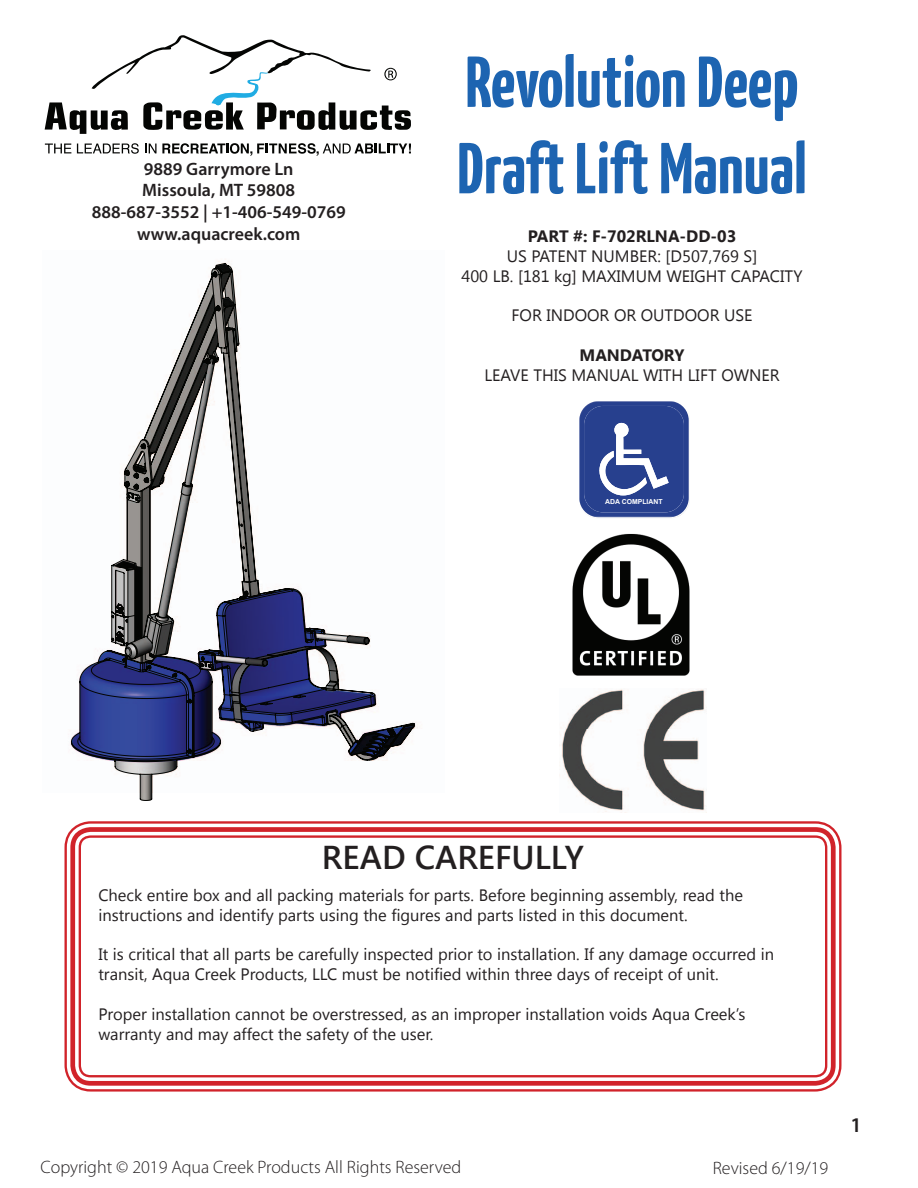
<style>
.page{position:relative;width:918px;height:1188px;background:#fff}
.page>*{position:absolute;margin:0;border:0;box-sizing:border-box;transform-origin:0 0}
.t1{font:700 72px/86.4px "Yanone Kaffeesatz";color:#1d64b1}
.t2{font:600 33px "Segoe UI";color:#231f20}
.t3{font:600 21px "Myriad Pro";color:#231f20}
.t4{font:600 18px/21.6px "Myriad Pro";color:#231f20;text-align:center}
.t5{font:300 18px "Myriad Pro";color:#231f20}
.t6{font:16.5px/19.8px "Segoe UI";color:#231f20}
.t7{font:700 16.5px "Segoe UI";color:#231f20}
.t8{font:700 6.9px "Arial";color:#fff}
</style>
<div class="page">
<svg style="left:71px;top:263px;width:344px;height:538px"></svg>
<div style="left:65px;top:821px;width:777px;height:271px;border:2px solid #d1232a;border-radius:25px"></div>
<div style="left:70px;top:827px;width:766px;height:259px;border:5px solid #d1232a;border-radius:18px"></div>
<div style="left:79px;top:835px;width:748px;height:242px;border:2px solid #d1232a;border-radius:11px"></div>
<svg style="left:45px;top:35px;width:366px;height:99px"></svg>
<svg style="left:45px;top:144px;width:26px;height:9px"></svg>
<svg style="left:77px;top:143px;width:62px;height:11px"></svg>
<svg style="left:145px;top:143px;width:266px;height:13px"></svg>
<img style="left:579px;top:401px;width:99px;height:105px">
<img style="left:590px;top:413px;width:99px;height:105px">
<div style="left:584px;top:406px;width:100px;height:106px;background:#27408e"></div>
<img style="left:599px;top:451px;width:48px;height:44px">
<img style="left:614px;top:423px;width:55px;height:66px">
<img style="left:560px;top:689px;width:145px;height:123px">
<img style="left:572px;top:533px;width:118px;height:143px">
<p class="t4" style="left:92px;top:158px;width:255px">9889 Garrymore Ln<br>Missoula, MT 59808<br>888-687-3552 | +1-406-549-0769 www.aquacreek.com</p>
<h1 class="t1" style="left:457px;top:37px;width:351px">Revolution Deep<br>Draft Lift Manual</h1>
<p class="t7" style="left:528px;top:225px;width:210px">PART #: F-702RLNA-DD-03</p>
<p class="t6" style="left:462px;top:246px;width:343px;text-align:center">US PATENT NUMBER: [D507,769 S]<br>400 LB. [181 kg] MAXIMUM WEIGHT CAPACITY</p>
<p class="t6" style="left:512px;top:305px;width:242px">FOR INDOOR OR OUTDOOR USE</p>
<p class="t7" style="left:580px;top:343px;width:106px">MANDATORY</p>
<p class="t6" style="left:484px;top:364px;width:297px">LEAVE THIS MANUAL WITH LIFT OWNER</p>
<p class="t8" style="left:605px;top:497px;width:59px">ADA COMPLIANT</p>
<h2 class="t2" style="left:322px;top:834px;width:263px">READ CAREFULLY</h2>
<p class="t6" style="left:98px;top:885px;width:646px">Check entire box and all packing materials for parts. Before beginning assembly, read the instructions and identify parts using the figures and parts listed in this document.</p>
<p class="t6" style="left:98px;top:944px;width:677px">It is critical that all parts be carefully inspected prior to installation. If any damage occurred in transit, Aqua Creek Products, LLC must be notified within three days of receipt of unit.</p>
<p class="t6" style="left:98px;top:1003px;width:649px">Proper installation cannot be overstressed, as an improper installation voids Aqua Creek’s warranty and may affect the safety of the user.</p>
<p class="t5" style="left:41px;top:1157px;width:422px">Copyright © 2019 Aqua Creek Products All Rights Reserved</p>
<p class="t5" style="left:713px;top:1158px;width:117px">Revised 6/19/19</p>
<p class="t3" style="left:851px;top:1112px;width:13px">1</p>
</div>
